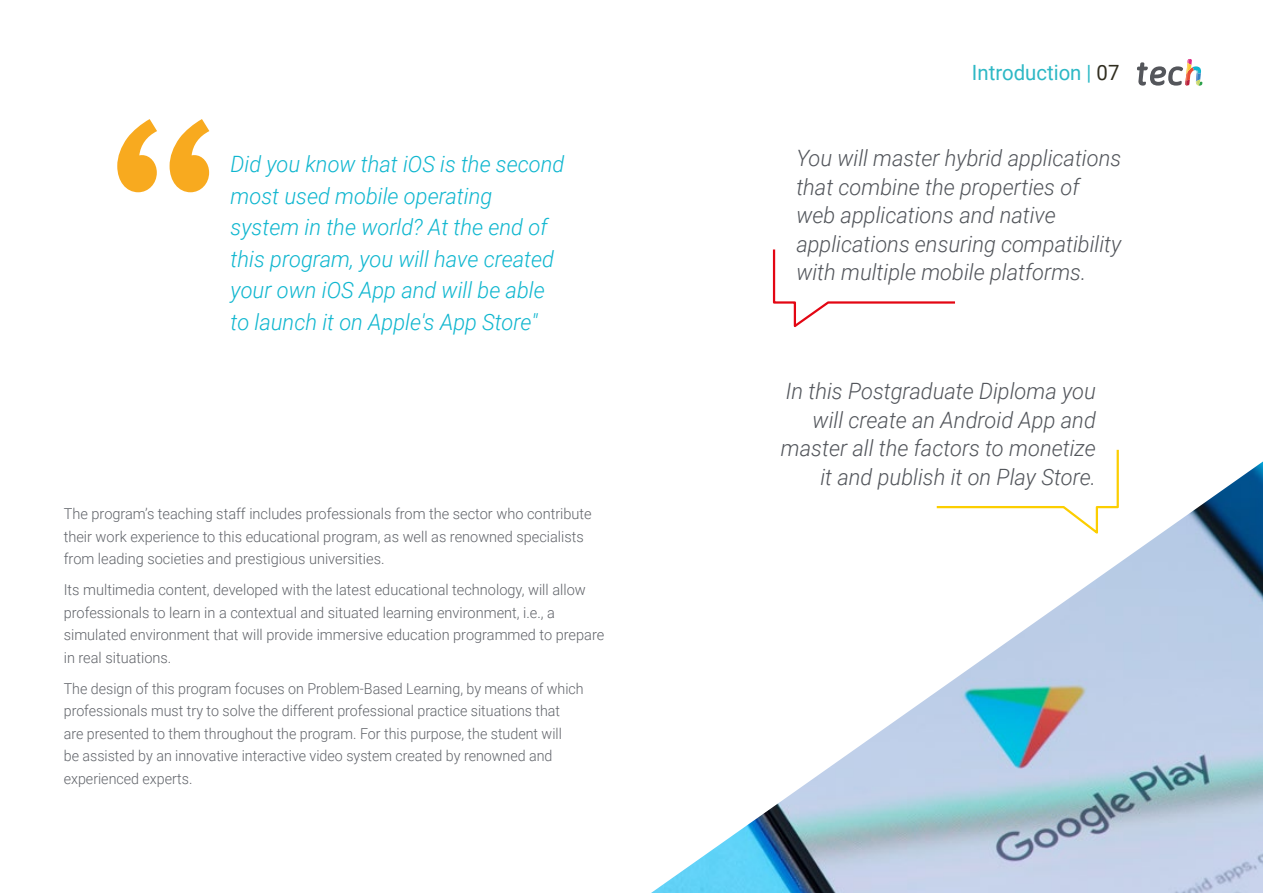
<style>
.page{position:relative;width:1263px;height:893px;background:#fff}
.page>*{position:absolute;margin:0;border:0;box-sizing:border-box;transform-origin:0 0}
.t1{font:italic 300 22.5px/28.5px "Roboto";color:#52555b;text-align:right}
.t2{font:italic 300 22.5px/31.5px "Roboto";color:#0fb6cf}
.t3{font:21px "Roboto";color:#2db8c5}
.t4{font:300 15px/22.5px "Roboto";color:#61646a}
.t5{font:300 15px/22.5px "Roboto";color:#61646a;scale:.95 1}
.s1{color:#312e20}
</style>
<div class="page">
<svg style="left:117px;top:119px;width:92px;height:73px"></svg>
<img style="left:651px;top:461px;width:612px;height:432px">
<svg style="left:1137px;top:59px;width:65px;height:27px"></svg>
<svg style="left:934px;top:449px;width:186px;height:88px"></svg>
<svg style="left:772px;top:249px;width:183px;height:78px"></svg>
<h1 class="t2" style="left:231px;top:148px;width:335px">Did you know that iOS is the second most used mobile operating system in the world? At the end of this program, you will have created your own iOS App and will be able to launch it on Apple's App Store"</h1>
<p class="t4" style="left:64px;top:502px;width:529px">The program’s teaching staff includes professionals from the sector who contribute their work experience to this educational program, as well as renowned specialists from leading societies and prestigious universities.</p>
<p class="t4" style="left:64px;top:578px;width:542px">Its multimedia content, developed with the latest educational technology, will allow professionals to learn in a contextual and situated learning environment, i.e., a simulated environment that will provide immersive education programmed to prepare in real situations.</p>
<p class="t5" style="left:64px;top:676px;width:549px">The design of this program focuses on Problem-Based Learning, by means of which professionals must try to solve the different professional practice situations that<br>are presented to them throughout the program. For this purpose, the student will<br>be assisted by an innovative interactive video system created by renowned and experienced experts.</p>
<h2 class="t3" style="left:972px;top:57px;width:149px">Introduction | <span class="s1">07</span></h2>
<h1 class="t1" style="left:796px;top:143px;width:326px;text-align:left">You will master hybrid applications that combine the properties of web applications and native applications ensuring compatibility with multiple mobile platforms.</h1>
<h1 class="t1" style="left:781px;top:376px;width:316px">In this Postgraduate Diploma you will create an Android App and master all the factors to monetize it and publish it on Play Store.</h1>
</div>
